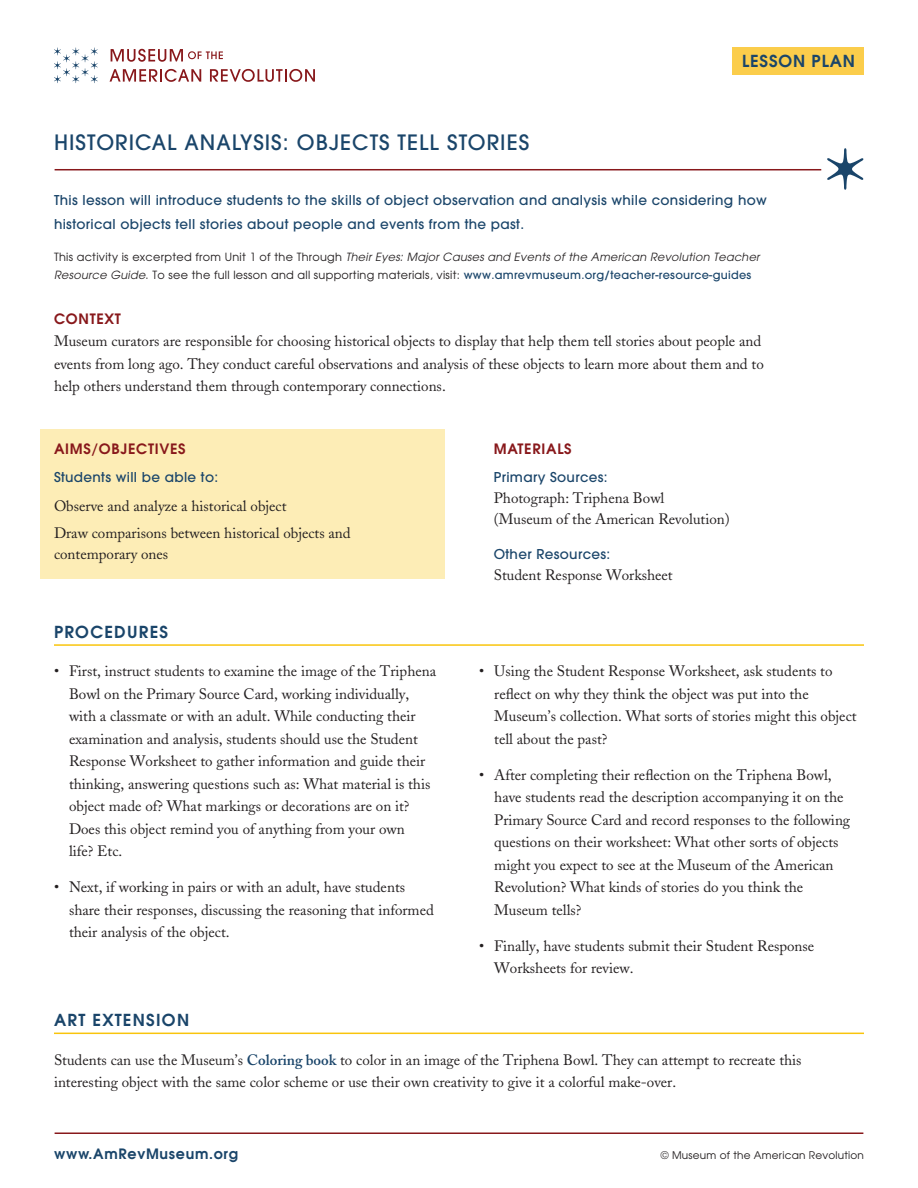
<style>
.page{position:relative;width:918px;height:1188px;background:#fff}
.page>*{position:absolute;margin:0;border:0;box-sizing:border-box;transform-origin:0 0}
.t1{font:500 21px "ITC Avant Garde Std";letter-spacing:.05em;color:#1a456a}
.t2{font:600 16.5px "Avant Garde";letter-spacing:.075em;color:#1a456a}
.t3{font:600 16.5px "Avant Garde";letter-spacing:.05em;color:#1a456a}
.t4{font:15px/22.5px "Adobe Caslon";color:#231f20}
.t5{font:600 14.25px "Avant Garde";letter-spacing:.05em;color:#88181b}
.t6{font:600 14.25px "Avant Garde";letter-spacing:.05em;color:#1a456a}
.t7{font:500 13.5px/24px "ITC Avant Garde Std";letter-spacing:.025em;color:#1a456a}
.t8{font:11.25px/18px "Avant Garde";letter-spacing:.025em;color:#231f20}
.t9{font:10.5px "Avant Garde";letter-spacing:.02em;color:#231f20}
.s1{font-style:italic}
.s2{font-family:"ITC Avant Garde Std";font-weight:500;color:#1a456a}
.s3{font-weight:600;color:#1a456a}
</style>
<div class="page">
<div style="left:732px;top:48px;width:132px;height:27px;background:#fbcd4b"></div>
<svg style="left:54px;top:48px;width:44px;height:35px"></svg>
<svg style="left:111px;top:49px;width:112px;height:13px"></svg>
<svg style="left:110px;top:69px;width:91px;height:13px"></svg>
<svg style="left:210px;top:69px;width:105px;height:13px"></svg>
<div style="left:40px;top:429px;width:406px;height:150px;background:#fdedb6"></div>
<hr style="left:55px;top:169px;width:766px;height:1px;background:#88181b">
<hr style="left:55px;top:1133px;width:808px;height:1px;background:#88181b">
<svg style="left:827px;top:148px;width:37px;height:42px"></svg>
<hr style="left:54px;top:644px;width:810px;height:2px;background:#f9c40c">
<hr style="left:54px;top:1033px;width:810px;height:1px;background:#f9c40c">
<h1 class="t1" style="left:54px;top:129px;width:477px">HISTORICAL ANALYSIS: OBJECTS TELL STORIES</h1>
<p class="t3" style="left:742px;top:50px;width:114px">LESSON PLAN</p>
<p class="t7" style="left:54px;top:188px;width:714px">This lesson will introduce students to the skills of object observation and analysis while considering how historical objects tell stories about people and events from the past.</p>
<p class="t8" style="left:54px;top:248px;width:707px">This activity is excerpted from Unit 1 of the Through <span class="s1">Their Eyes: Major Causes and Events of the American Revolution Teacher<br>Resource Guide</span>. To see the full lesson and all supporting materials, visit: <span class="s2">www.amrevmuseum.org/teacher-resource-guides</span></p>
<p class="t5" style="left:54px;top:309px;width:68px">CONTEXT</p>
<p class="t4" style="left:54px;top:330px;width:711px">Museum curators are responsible for choosing historical objects to display that help them tell stories about people and events from long ago. They conduct careful observations and analysis of these objects to learn more about them and to help others understand them through contemporary connections.</p>
<p class="t5" style="left:54px;top:440px;width:133px">AIMS/OBJECTIVES</p>
<p class="t7" style="left:54px;top:465px;width:166px">Students will be able to:</p>
<p class="t4" style="left:54px;top:492px;width:298px;line-height:27.8px">Observe and analyze a historical object<br>Draw comparisons between historical objects and</p>
<p class="t4" style="left:54px;top:543px;width:116px">contemporary ones</p>
<p class="t2" style="left:54px;top:621px;width:116px">PROCEDURES</p>
<p class="t4" style="left:69px;top:660px;width:369px;text-indent:-15px">• First, instruct students to examine the image of the Triphena Bowl on the Primary Source Card, working individually, with a classmate or with an adult. While conducting their examination and analysis, students should use the Student Response Worksheet to gather information and guide their thinking, answering questions such as: What material is this object made of? What markings or decorations are on it?<br>Does this object remind you of anything from your own<br>life? Etc.</p>
<p class="t4" style="left:69px;top:876px;width:366px;text-indent:-15px">• Next, if working in pairs or with an adult, have students share their responses, discussing the reasoning that informed their analysis of the object.</p>
<p class="t2" style="left:54px;top:1009px;width:137px">ART EXTENSION</p>
<p class="t5" style="left:494px;top:440px;width:79px">MATERIALS</p>
<p class="t7" style="left:494px;top:465px;width:115px">Primary Sources:</p>
<p class="t4" style="left:494px;top:488px;width:238px;line-height:21px">Photograph: Triphena Bowl<br>(Museum of the American Revolution)</p>
<p class="t7" style="left:494px;top:542px;width:118px">Other Resources:</p>
<p class="t4" style="left:494px;top:563px;width:180px">Student Response Worksheet</p>
<p class="t4" style="left:494px;top:660px;width:364px;text-indent:-15px">• Using the Student Response Worksheet, ask students to reflect on why they think the object was put into the Museum’s collection. What sorts of stories might this object tell about the past?</p>
<p class="t4" style="left:494px;top:764px;width:358px;text-indent:-15px">• After completing their reflection on the Triphena Bowl, have students read the description accompanying it on the Primary Source Card and record responses to the following questions on their worksheet: What other sorts of objects might you expect to see at the Museum of the American Revolution? What kinds of stories do you think the Museum tells?</p>
<p class="t4" style="left:494px;top:935px;width:322px;text-indent:-15px">• Finally, have students submit their Student Response<br>Worksheets for review.</p>
<p class="t4" style="left:54px;top:1048px;width:749px">Students can use the Museum’s <span class="s3">Coloring book</span> to color in an image of the Triphena Bowl. They can attempt to recreate this interesting object with the same color scheme or use their own creativity to give it a colorful make-over.</p>
<p class="t6" style="left:54px;top:1145px;width:186px">www.AmRevMuseum.org</p>
<p class="t9" style="left:661px;top:1149px;width:205px">© Museum of the American Revolution</p>
</div>
